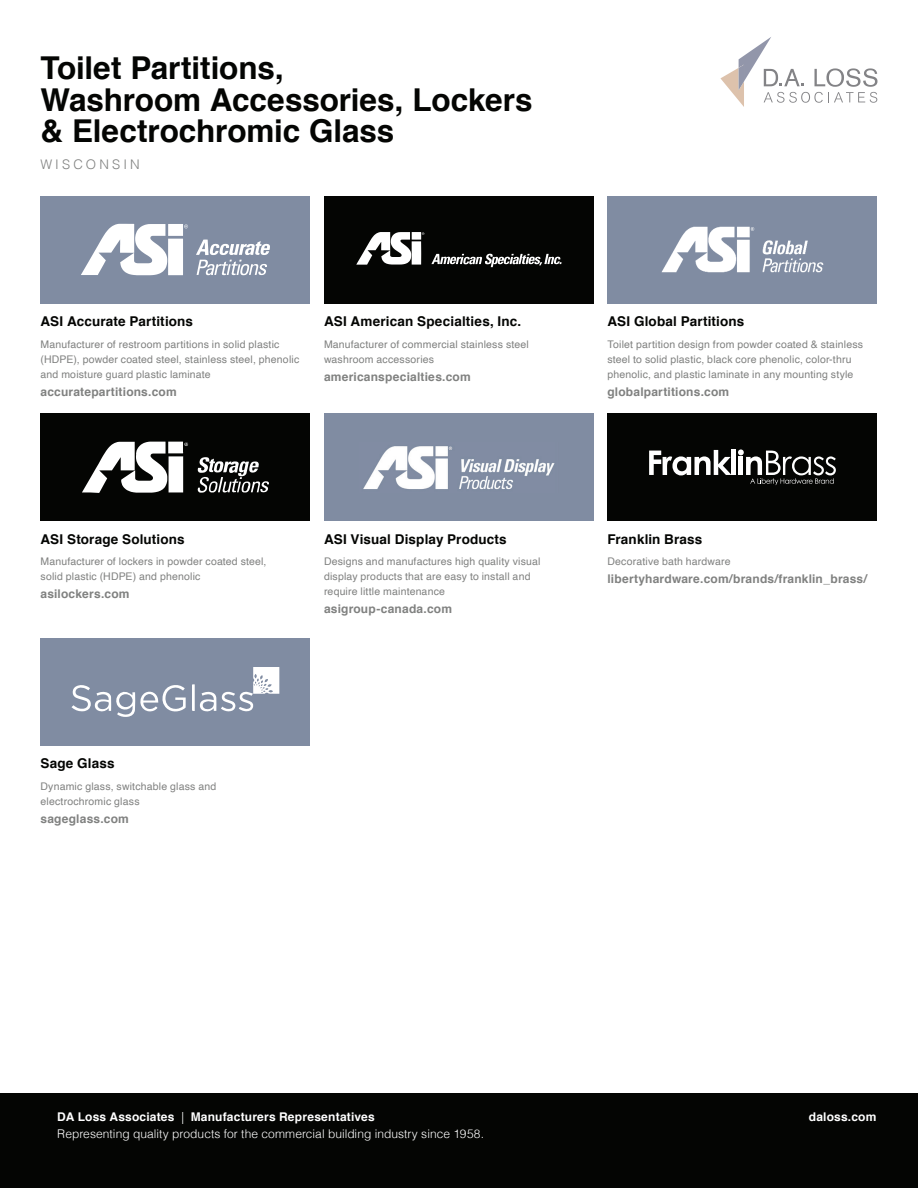
<style>
.page{position:relative;width:918px;height:1188px;background:#fff}
.page>*{position:absolute;margin:0;border:0;box-sizing:border-box;transform-origin:0 0}
.t1{font:700 31.5px/31.5px "Helvetica";letter-spacing:-.005em;color:#040503}
.t2{font:700 13.5px "Helvetica";letter-spacing:.01em;color:#040503}
.t3{font:300 13.2px "Helvetica";letter-spacing:.23em;color:#808180}
.t4{font:700 12px "Helvetica";letter-spacing:.015em;color:#808180}
.t5{font:300 12px/16.5px "Helvetica";letter-spacing:.005em;color:#fff}
.t6{font:700 12px "Helvetica";letter-spacing:.015em;color:#fff}
.t7{font:10.5px/15px "Helvetica";letter-spacing:.015em;color:#808180}
.s1{font-weight:700}
</style>
<div class="page">
<div style="left:0;top:1094px;width:918px;height:94px;background:#040503"></div>
<div style="left:40px;top:196px;width:270px;height:107px;background:#808ca2"></div>
<svg style="left:196px;top:240px;width:74px;height:35px"></svg>
<svg style="left:81px;top:224px;width:107px;height:51px"></svg>
<div style="left:608px;top:196px;width:270px;height:107px;background:#808ca2"></div>
<img style="left:661px;top:226px;width:163px;height:47px">
<div style="left:324px;top:196px;width:270px;height:107px;background:#040503"></div>
<svg style="left:431px;top:254px;width:131px;height:13px"></svg>
<svg style="left:356px;top:232px;width:68px;height:33px"></svg>
<div style="left:40px;top:413px;width:270px;height:108px;background:#040503"></div>
<svg style="left:198px;top:457px;width:71px;height:36px"></svg>
<svg style="left:82px;top:442px;width:106px;height:51px"></svg>
<div style="left:40px;top:638px;width:270px;height:108px;background:#808ca2"></div>
<svg style="left:72px;top:685px;width:114px;height:32px"></svg>
<svg style="left:192px;top:667px;width:87px;height:45px"></svg>
<div style="left:324px;top:413px;width:270px;height:108px;background:#808ca2"></div>
<img style="left:363px;top:446px;width:192px;height:43px">
<div style="left:608px;top:413px;width:270px;height:108px;background:#040503"></div>
<svg style="left:649px;top:450px;width:83px;height:25px"></svg>
<hr style="left:732px;top:450px;width:4px;height:25px;background:#fff">
<svg style="left:738px;top:449px;width:98px;height:36px"></svg>
<svg style="left:720px;top:37px;width:157px;height:70px"></svg>
<h1 class="t1" style="left:40px;top:53px;width:494px">Toilet Partitions,<br>Washroom Accessories, Lockers &amp; Electrochromic Glass</h1>
<p class="t3" style="left:40px;top:153px;width:101px">WISCONSIN</p>
<p class="t2" style="left:40px;top:310px;width:154px">ASI Accurate Partitions</p>
<p class="t7" style="left:40px;top:337px;width:260px">Manufacturer of restroom partitions in solid plastic (HDPE), powder coated steel, stainless steel, phenolic and moisture guard plastic laminate</p>
<p class="t4" style="left:40px;top:382px;width:138px">accuratepartitions.com</p>
<p class="t2" style="left:324px;top:310px;width:199px">ASI American Specialties, Inc.</p>
<p class="t7" style="left:324px;top:337px;width:206px">Manufacturer of commercial stainless steel washroom accessories</p>
<p class="t4" style="left:324px;top:367px;width:148px">americanspecialties.com</p>
<p class="t2" style="left:40px;top:528px;width:146px">ASI Storage Solutions</p>
<p class="t7" style="left:40px;top:555px;width:228px">Manufacturer of lockers in powder coated steel, solid plastic (HDPE) and phenolic</p>
<p class="t4" style="left:40px;top:585px;width:91px">asilockers.com</p>
<p class="t2" style="left:324px;top:528px;width:184px">ASI Visual Display Products</p>
<p class="t7" style="left:324px;top:555px;width:218px">Designs and manufactures high quality visual display products that are easy to install and require little maintenance</p>
<p class="t4" style="left:324px;top:600px;width:130px">asigroup-canada.com</p>
<p class="t2" style="left:40px;top:753px;width:76px">Sage Glass</p>
<p class="t7" style="left:40px;top:779px;width:177px">Dynamic glass, switchable glass and electrochromic glass</p>
<p class="t4" style="left:40px;top:809px;width:90px">sageglass.com</p>
<p class="t2" style="left:608px;top:310px;width:138px">ASI Global Partitions</p>
<p class="t7" style="left:608px;top:337px;width:257px">Toilet partition design from powder coated &amp; stainless steel to solid plastic, black core phenolic, color-thru phenolic, and plastic laminate in any mounting style</p>
<p class="t4" style="left:608px;top:382px;width:123px">globalpartitions.com</p>
<p class="t2" style="left:608px;top:528px;width:96px">Franklin Brass</p>
<p class="t7" style="left:608px;top:555px;width:125px">Decorative bath hardware</p>
<p class="t4" style="left:608px;top:570px;width:261px">libertyhardware.com/brands/franklin_brass/</p>
<p class="t5" style="left:57px;top:1108px;width:428px"><span class="s1">DA Loss Associates</span> | <span class="s1">Manufacturers Representatives<br></span>Representing quality products for the commercial building industry since 1958.</p>
<p class="t6" style="left:809px;top:1107px;width:69px">daloss.com</p>
</div>
